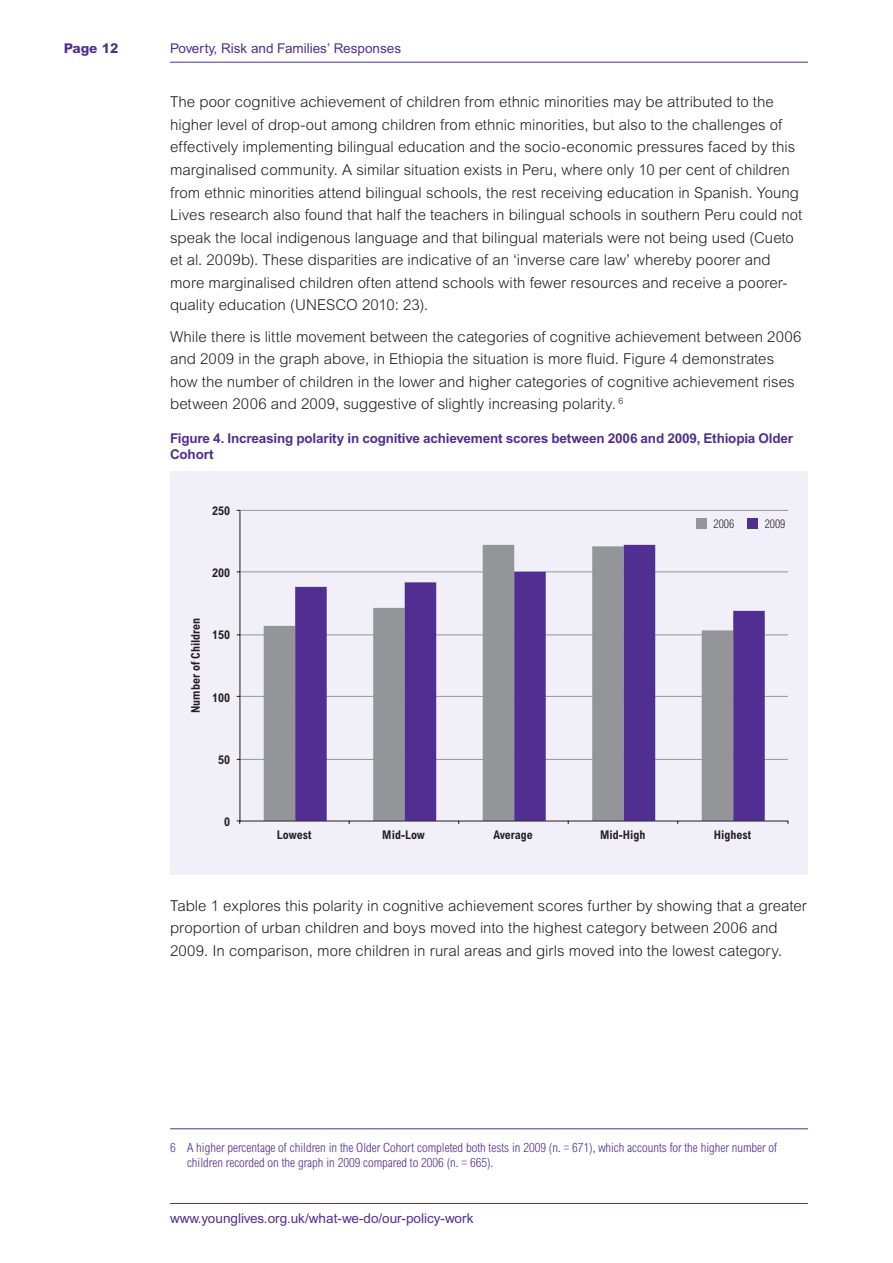
<style>
.page{position:relative;width:893px;height:1263px;background:#fff}
.page>*{position:absolute;margin:0;border:0;box-sizing:border-box;transform-origin:0 0}
.t1{font:300 15px/22.5px "Arial";color:#231f20}
.t2{font:700 13.5px/16.5px "Arial";letter-spacing:-.015em;color:#502e92}
.t3{font:13.5px "Arial";color:#502e92}
.t4{font:800 13.5px "Arial";color:#502e92}
.t5{font:300 condensed 12.75px/15px "Arial";color:#502e92}
.t6{font:700 condensed 12px "Arial";color:#231f20}
.t7{font:300 condensed 12px "Arial";color:#231f20}
</style>
<div class="page">
<hr style="left:170px;top:62px;width:638px;height:1px;background:#502e92">
<hr style="left:170px;top:1203px;width:638px;height:1px;background:#502e92">
<div style="left:170px;top:471px;width:638px;height:404px;background:#f1eff7"></div>
<hr style="left:240px;top:510px;width:548px;height:1px;background:#939598">
<hr style="left:240px;top:571px;width:548px;height:1px;background:#939598">
<hr style="left:240px;top:634px;width:548px;height:1px;background:#939598">
<hr style="left:240px;top:696px;width:548px;height:1px;background:#939598">
<hr style="left:240px;top:759px;width:548px;height:1px;background:#939598">
<svg style="left:264px;top:571px;width:31px;height:250px;fill:#939598"></svg>
<svg style="left:295px;top:545px;width:470px;height:276px"></svg>
<hr style="left:240px;top:510px;width:1px;height:311px;background:#231f20">
<hr style="left:240px;top:821px;width:548px;height:1px;background:#231f20">
<div style="left:696px;top:518px;width:10px;height:10px;background:#939598"></div>
<div style="left:747px;top:518px;width:11px;height:10px;background:#502e92"></div>
<hr style="left:170px;top:1128px;width:638px;height:1px;background:#502e92">
<p class="t4" style="left:64px;top:40px;width:56px">Page 12</p>
<p class="t3" style="left:170px;top:41px;width:232px">Poverty, Risk and Families’ Responses</p>
<p class="t1" style="left:170px;top:91px;width:634px">The poor cognitive achievement of children from ethnic minorities may be attributed to the higher level of drop-out among children from ethnic minorities, but also to the challenges of effectively implementing bilingual education and the socio-economic pressures faced by this marginalised community. A similar situation exists in Peru, where only 10 per cent of children from ethnic minorities attend bilingual schools, the rest receiving education in Spanish. Young Lives research also found that half the teachers in bilingual schools in southern Peru could not speak the local indigenous language and that bilingual materials were not being used (Cueto et al. 2009b). These disparities are indicative of an ‘inverse care law’ whereby poorer and more marginalised children often attend schools with fewer resources and receive a poorer&shy;quality education (UNESCO 2010: 23).</p>
<p class="t1" style="left:170px;top:325px;width:633px">While there is little movement between the categories of cognitive achievement between 2006 and 2009 in the graph above, in Ethiopia the situation is more fluid. Figure 4 demonstrates how the number of children in the lower and higher categories of cognitive achievement rises between 2006 and 2009, suggestive of slightly increasing polarity. <sup>6</sup></p>
<p class="t2" style="left:170px;top:429px;width:625px">Figure 4. Increasing polarity in cognitive achievement scores between 2006 and 2009, Ethiopia Older<br>Cohort</p>
<p class="t6" style="left:212px;top:504px;width:19px">250</p>
<p class="t6" style="left:212px;top:566px;width:19px">200</p>
<p class="t6" style="left:189px;top:713px;width:97px;rotate:-90deg">Number of Children</p>
<p class="t6" style="left:212px;top:628px;width:19px">150</p>
<p class="t6" style="left:212px;top:690px;width:19px">100</p>
<p class="t6" style="left:218px;top:752px;width:13px">50</p>
<p class="t6" style="left:224px;top:815px;width:7px">0</p>
<p class="t7" style="left:714px;top:517px;width:22px">2006</p>
<p class="t7" style="left:765px;top:517px;width:22px">2009</p>
<p class="t6" style="left:277px;top:827px;width:36px">Lowest</p>
<p class="t6" style="left:382px;top:827px;width:44px">Mid-Low</p>
<p class="t6" style="left:493px;top:827px;width:41px">Average</p>
<p class="t6" style="left:600px;top:827px;width:47px">Mid-High</p>
<p class="t6" style="left:714px;top:827px;width:39px">Highest</p>
<p class="t1" style="left:170px;top:894px;width:638px">Table 1 explores this polarity in cognitive achievement scores further by showing that a greater proportion of urban children and boys moved into the highest category between 2006 and<br>2009. In comparison, more children in rural areas and girls moved into the lowest category.</p>
<p class="t5" style="left:187px;top:1140px;width:591px;text-indent:-17px">6 A higher percentage of children in the Older Cohort completed both tests in 2009 (n. = 671), which accounts for the higher number of children recorded on the graph in 2009 compared to 2006 (n. = 665).</p>
<p class="t3" style="left:170px;top:1210px;width:305px">www.younglives.org.uk/what-we-do/our-policy-work</p>
</div>
